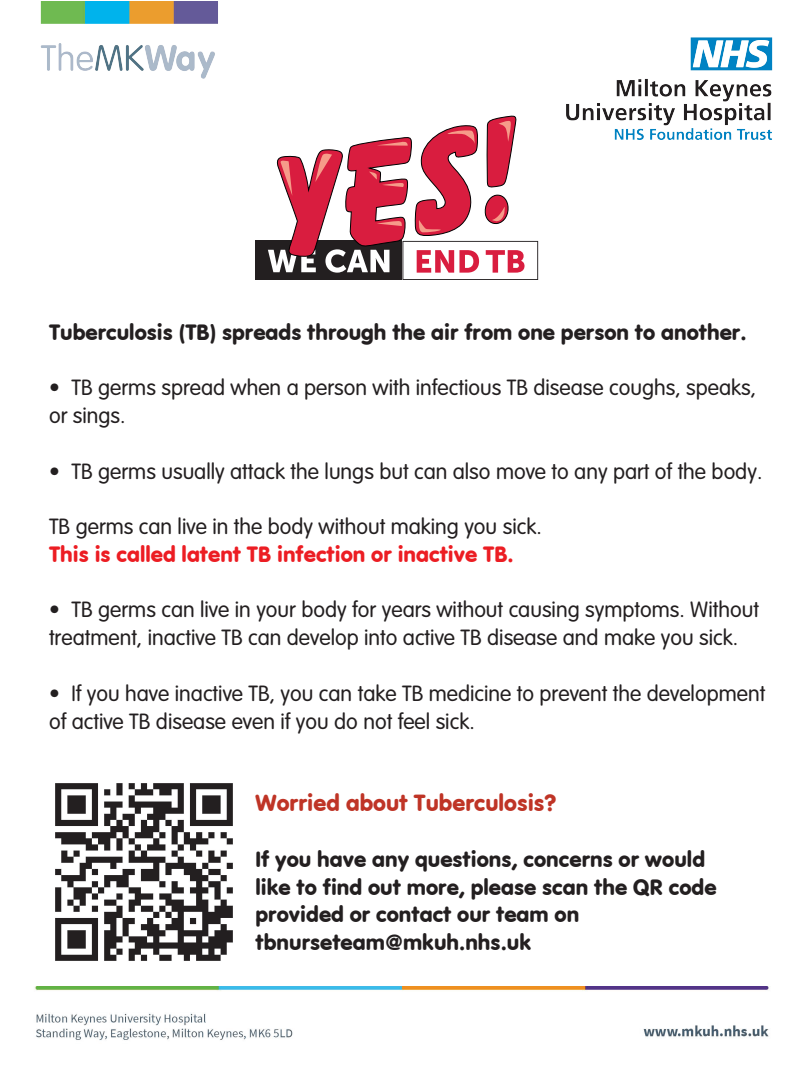
<style>
.page{position:relative;width:810px;height:1080px;background:#fff}
.page>*{position:absolute;margin:0;border:0;box-sizing:border-box;transform-origin:0 0}
.t1{font:24.38px "VAG Rundschrift D";color:#bf3426}
.t2{font:300 23.12px/27.8px "VAG Rundschrift D";color:#231f20}
.t3{font:23.12px/27.8px "VAG Rundschrift D";color:#231f20}
.t4{font:23.12px "VAG Rundschrift D";color:#ec1d23}
</style>
<div class="page">
<img style="left:40px;top:1px;width:733px;height:138px">
<img style="left:34px;top:986px;width:735px;height:54px">
<img style="left:55px;top:783px;width:178px;height:178px">
<div style="left:255px;top:241px;width:147px;height:39px;background:#231f20"></div>
<svg style="left:268px;top:114px;width:270px;height:166px"></svg>
<p class="t3" style="left:49px;top:318px;width:699px">Tuberculosis (TB) spreads through the air from one person to another.</p>
<p class="t2" style="left:49px;top:374px;width:709px">• TB germs spread when a person with infectious TB disease coughs, speaks, or sings.</p>
<p class="t2" style="left:49px;top:458px;width:715px">• TB germs usually attack the lungs but can also move to any part of the body.</p>
<p class="t2" style="left:49px;top:513px;width:494px">TB germs can live in the body without making you sick.</p>
<p class="t4" style="left:49px;top:541px;width:466px">This is called latent TB infection or inactive TB.</p>
<p class="t2" style="left:49px;top:596px;width:711px">• TB germs can live in your body for years without causing symptoms. Without treatment, inactive TB can develop into active TB disease and make you sick.</p>
<p class="t2" style="left:49px;top:679px;width:718px;line-height:28px">• If you have inactive TB, you can take TB medicine to prevent the development of active TB disease even if you do not feel sick.</p>
<p class="t1" style="left:256px;top:788px;width:302px">Worried about Tuberculosis?</p>
<p class="t3" style="left:256px;top:845px;width:463px">If you have any questions, concerns or would like to find out more, please scan the QR code provided or contact our team on tbnurseteam@mkuh.nhs.uk</p>
</div>
